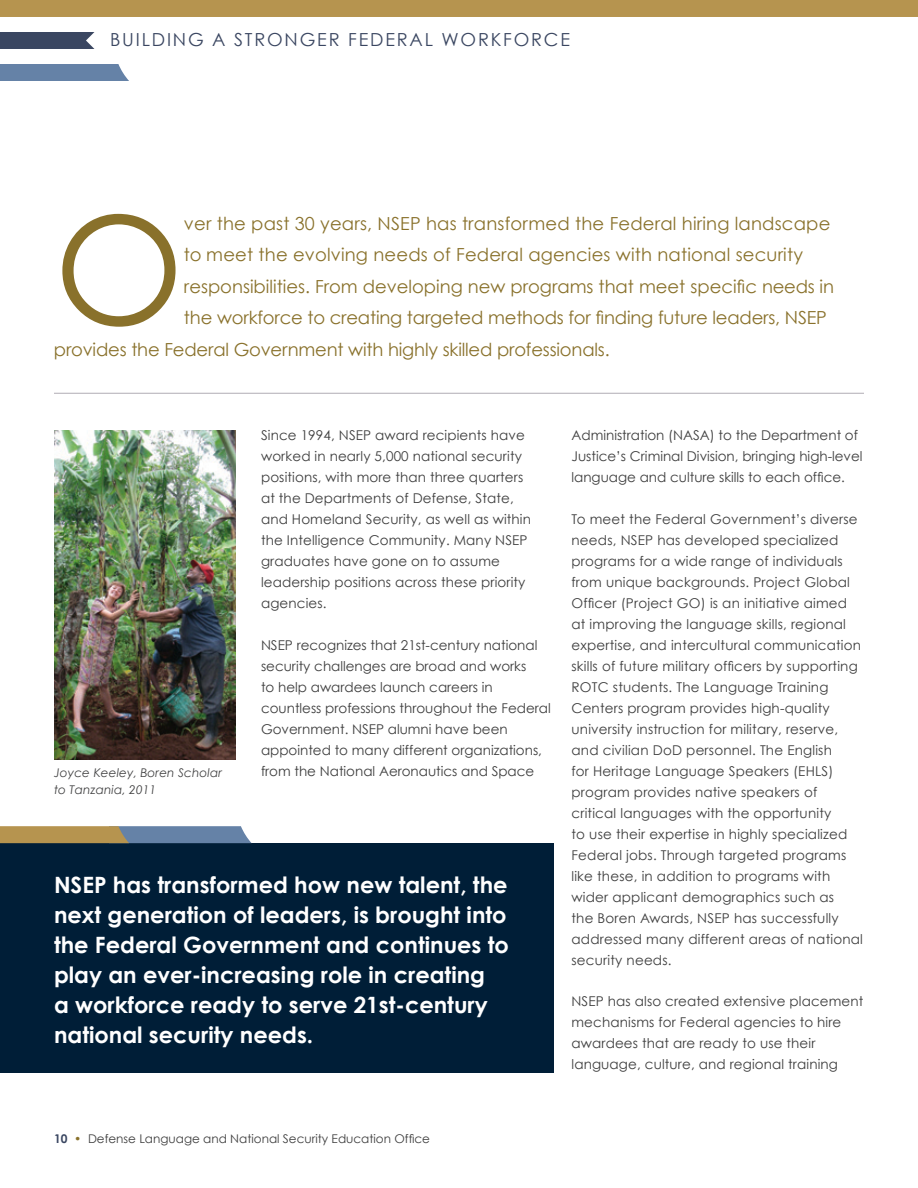
<style>
.page{position:relative;width:918px;height:1188px;background:#fff}
.page>*{position:absolute;margin:0;border:0;box-sizing:border-box;transform-origin:0 0}
.t1{font:149.55px "Century Gothic";color:#89712b}
.t2{font:700 22.5px/30px "Century Gothic";color:#fff}
.t3{font:18px "Century Gothic";color:#89712b}
.t4{font:18px "Century Gothic";letter-spacing:.1em;color:#3a4661}
.t5{font:13.5px/21px "Century Gothic";letter-spacing:.01em;color:#3d3d3d}
.t6{font:12px "Century Gothic";color:#3d3d3d}
.t7{font:italic 12px/16.5px "Century Gothic";letter-spacing:.01em;color:#414142}
.s1{font-weight:700;color:#3a4661}
.s2{color:#89712b}
</style>
<div class="page">
<div style="left:0;top:0;width:918px;height:17px;background:#b6944f"></div>
<div style="left:0;top:32px;width:94px;height:17px;background:#3a4661"></div>
<div style="left:0;top:64px;width:129px;height:17px;background:#6582a7"></div>
<hr style="left:54px;top:393px;width:810px;height:1px;background:#b0acb4">
<img style="left:54px;top:430px;width:181px;height:329px">
<div style="left:0;top:843px;width:554px;height:229px;background:#001e37"></div>
<svg style="left:0;top:826px;width:252px;height:17px;background:#918f7f"></svg>
<h3 class="t4" style="left:110px;top:28px;width:461px">BUILDING A STRONGER FEDERAL WORKFORCE</h3>
<h1 class="t1" style="left:54px;top:179px;width:131px">O</h1>
<h3 class="t3" style="left:184px;top:212px;width:648px">ver the past 30 years, NSEP has transformed the Federal hiring landscape</h3>
<h3 class="t3" style="left:184px;top:244px;width:621px">to meet the evolving needs of Federal agencies with national security</h3>
<h3 class="t3" style="left:184px;top:275px;width:652px">responsibilities. From developing new programs that meet specific needs in</h3>
<h3 class="t3" style="left:184px;top:307px;width:644px">the workforce to creating targeted methods for finding future leaders, NSEP</h3>
<h3 class="t3" style="left:54px;top:338px;width:557px">provides the Federal Government with highly skilled professionals.</h3>
<p class="t7" style="left:54px;top:765px;width:169px">Joyce Keeley, Boren Scholar to Tanzania, 2011</p>
<p class="t5" style="left:261px;top:425px;width:272px">Since 1994, NSEP award recipients have worked in nearly 5,000 national security positions, with more than three quarters at the Departments of Defense, State, and Homeland Security, as well as within the Intelligence Community. Many NSEP graduates have gone on to assume leadership positions across these priority agencies.</p>
<p class="t5" style="left:261px;top:634px;width:291px">NSEP recognizes that 21st-century national security challenges are broad and works<br>to help awardees launch careers in countless professions throughout the Federal Government. NSEP alumni have been appointed to many different organizations, from the National Aeronautics and Space</p>
<h2 class="t2" style="left:54px;top:869px;width:456px">NSEP has transformed how new talent, the next generation of leaders, is brought into the Federal Government and continues to play an ever-increasing role in creating<br>a workforce ready to serve 21st-century national security needs.</h2>
<p class="t5" style="left:572px;top:425px;width:293px">Administration (NASA) to the Department of<br>Justice’s Criminal Division, bringing high-level language and culture skills to each office.</p>
<p class="t5" style="left:572px;top:508px;width:293px">To meet the Federal Government’s diverse needs, NSEP has developed specialized programs for a wide range of individuals from unique backgrounds. Project Global Officer (Project GO) is an initiative aimed at improving the language skills, regional expertise, and intercultural communication skills of future military officers by supporting ROTC students. The Language Training Centers program provides high-quality university instruction for military, reserve, and civilian DoD personnel. The English<br>for Heritage Language Speakers (EHLS) program provides native speakers of critical languages with the opportunity<br>to use their expertise in highly specialized Federal jobs. Through targeted programs like these, in addition to programs with wider applicant demographics such as<br>the Boren Awards, NSEP has successfully addressed many different areas of national security needs.</p>
<p class="t5" style="left:572px;top:990px;width:293px">NSEP has also created extensive placement mechanisms for Federal agencies to hire awardees that are ready to use their language, culture, and regional training</p>
<p class="t6" style="left:54px;top:1131px;width:378px"><span class="s1">10</span> <span class="s2">•</span> Defense Language and National Security Education Office</p>
</div>
